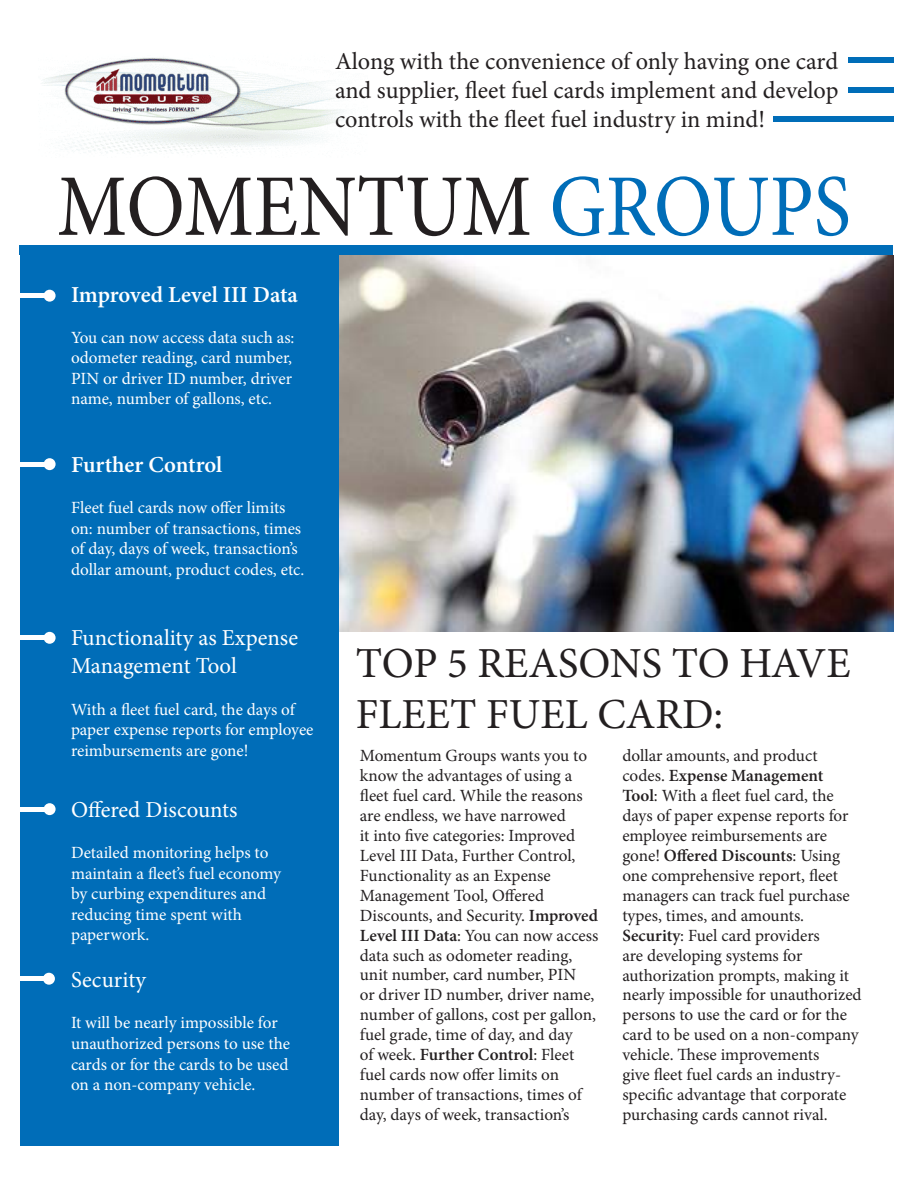
<style>
.page{position:relative;width:914px;height:1183px;background:#fff}
.page>*{position:absolute;margin:0;border:0;box-sizing:border-box;transform-origin:0 0}
.t1{font:87.9px "Minion Pro";color:#231f20;scale:.89 1}
.t2{font:42.75px/51.3px "Minion Pro";color:#231f20}
.t3{font:24.3px/29.1px "Minion Pro";color:#231f20;text-align:justify}
.t4{font:22.8px/27.5px "Minion Pro";color:#fff}
.t5{font:600 22.8px "Minion Pro";color:#fff}
.t6{font:17.1px/20px "Minion Pro";color:#231f20}
.t7{font:17.1px/20.5px "Minion Pro";color:#fff}
.s1{color:#006db8}
.s2{font-weight:600}
</style>
<div class="page">
<img style="left:338px;top:255px;width:555px;height:376px">
<div style="left:20px;top:254px;width:318px;height:891px;background:#006db8"></div>
<div style="left:20px;top:245px;width:873px;height:10px;background:#006db8"></div>
<div style="left:20px;top:976px;width:27px;height:5px;background:#fff"></div>
<div style="left:43px;top:972px;width:12px;height:12px;background:#fff;border-radius:50%"></div>
<div style="left:20px;top:293px;width:28px;height:5px;background:#fff"></div>
<div style="left:44px;top:290px;width:12px;height:12px;background:#fff;border-radius:50%"></div>
<div style="left:20px;top:635px;width:28px;height:5px;background:#fff"></div>
<div style="left:44px;top:632px;width:12px;height:12px;background:#fff;border-radius:50%"></div>
<hr style="left:20px;top:462px;width:28px;height:4px;background:#fff">
<div style="left:44px;top:458px;width:12px;height:12px;background:#fff;border-radius:50%"></div>
<hr style="left:20px;top:807px;width:28px;height:4px;background:#fff">
<div style="left:44px;top:803px;width:12px;height:12px;background:#fff;border-radius:50%"></div>
<img style="left:43px;top:57px;width:299px;height:97px">
<div style="left:847px;top:57px;width:46px;height:6px;background:#006db8"></div>
<div style="left:772px;top:116px;width:121px;height:6px;background:#006db8"></div>
<div style="left:847px;top:87px;width:46px;height:6px;background:#006db8"></div>
<h3 class="t3" style="left:335px;top:48px;width:504px">Along with the convenience of only having one card and supplier, fleet fuel cards implement and develop controls with the fleet fuel industry in mind!</h3>
<h1 class="t1" style="left:57px;top:169px;width:893px">MOMENTUM <span class="s1">GROUPS</span></h1>
<h3 class="t5" style="left:71px;top:285px;width:228px">Improved Level III Data</h3>
<p class="t7" style="left:71px;top:328px;width:225px">You can now access data such as: odometer reading, card number,<br>PIN or driver ID number, driver name, number of gallons, etc.</p>
<h3 class="t5" style="left:71px;top:455px;width:153px">Further Control</h3>
<p class="t7" style="left:71px;top:498px;width:235px">Fleet fuel cards now offer limits on: number of transactions, times of day, days of week, transaction’s dollar amount, product codes, etc.</p>
<h3 class="t4" style="left:71px;top:626px;width:229px">Functionality as Expense<br>Management Tool</h3>
<p class="t7" style="left:71px;top:700px;width:244px">With a fleet fuel card, the days of paper expense reports for employee reimbursements are gone!</p>
<h3 class="t4" style="left:71px;top:797px;width:168px">Offered Discounts</h3>
<p class="t7" style="left:71px;top:843px;width:211px">Detailed monitoring helps to maintain a fleet’s fuel economy by curbing expenditures and reducing time spent with paperwork.</p>
<h3 class="t4" style="left:71px;top:968px;width:76px">Security</h3>
<p class="t7" style="left:71px;top:1014px;width:220px">It will be nearly impossible for unauthorized persons to use the cards or for the cards to be used on a non-company vehicle.</p>
<h2 class="t2" style="left:355px;top:640px;width:496px">TOP 5 REASONS TO HAVE<br>FLEET FUEL CARD:</h2>
<p class="t6" style="left:360px;top:746px;width:240px">Momentum Groups wants you to know the advantages of using a fleet fuel card. While the reasons are endless, we have narrowed<br>it into five categories: Improved<br>Level III Data, Further Control,<br>Functionality as an Expense<br>Management Tool, Offered<br>Discounts, and Security. <span class="s2">Improved<br>Level III Data</span>: You can now access data such as odometer reading, unit number, card number, PIN<br>or driver ID number, driver name, number of gallons, cost per gallon, fuel grade, time of day, and day<br>of week. <span class="s2">Further Control</span>: Fleet fuel cards now offer limits on number of transactions, times of day, days of week, transaction’s</p>
<p class="t6" style="left:622px;top:746px;width:241px">dollar amounts, and product codes. <span class="s2">Expense Management<br>Tool</span>: With a fleet fuel card, the days of paper expense reports for employee reimbursements are gone! <span class="s2">Offered Discounts</span>: Using one comprehensive report, fleet managers can track fuel purchase types, times, and amounts.<br><span class="s2">Security</span>: Fuel card providers<br>are developing systems for authorization prompts, making it nearly impossible for unauthorized persons to use the card or for the card to be used on a non-company vehicle. These improvements<br>give fleet fuel cards an industry&shy;specific advantage that corporate purchasing cards cannot rival.</p>
</div>
